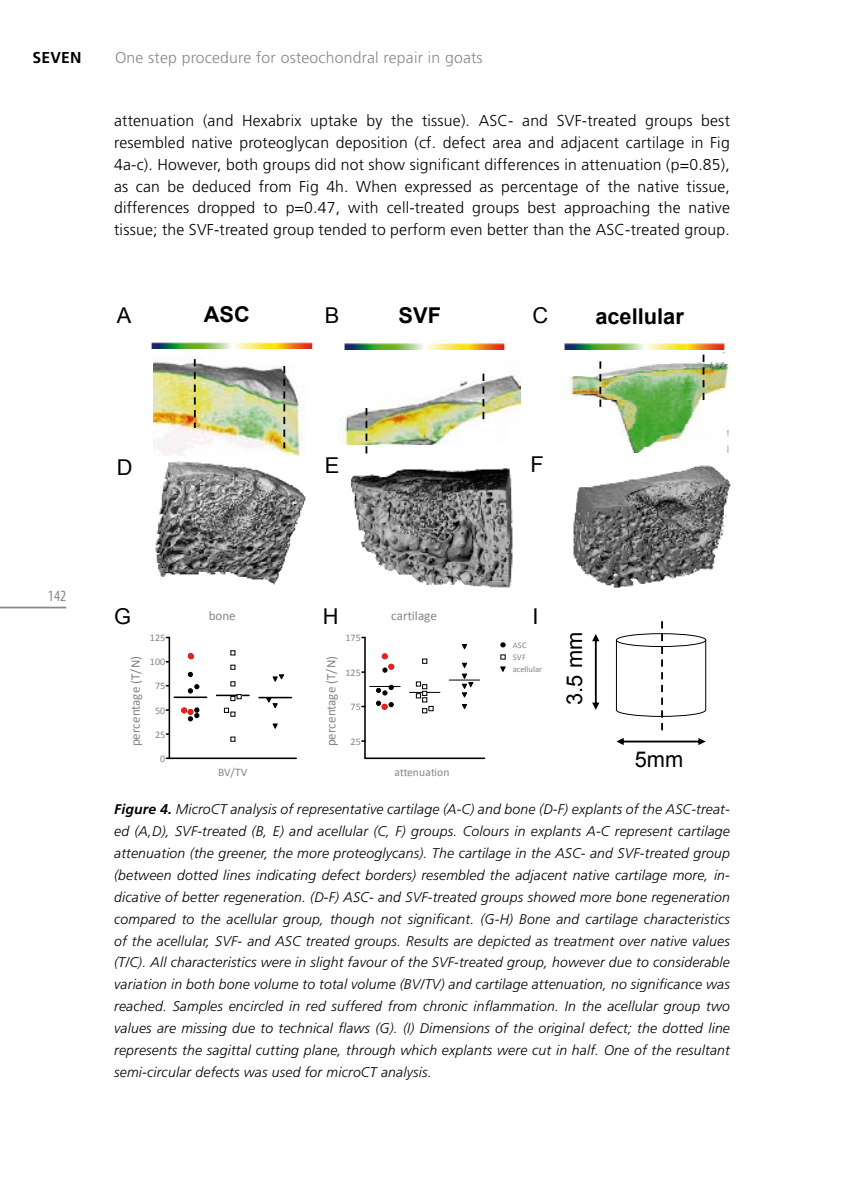
<style>
.page{position:relative;width:844px;height:1191px;background:#fff}
.page>*{position:absolute;margin:0;border:0;box-sizing:border-box;transform-origin:0 0}
.t1{font:21.88px "Arial";color:#000}
.t2{font:700 21.88px "Arial";color:#000}
.t3{font:300 15.75px/21.9px "Frutiger LT Std";letter-spacing:.015em;color:#000;text-align:justify}
.t4{font:300 15.75px "Frutiger LT Std";letter-spacing:.015em;color:#87888a}
.t5{font:700 15.75px "Frutiger LT Std";color:#000}
.t6{font:condensed 15.75px "Myriad Pro";color:#87888a}
.t7{font:italic 300 14px/21.9px "Frutiger LT Std";letter-spacing:.015em;color:#000;text-align:justify}
.t8{font:13.12px "Calibri";color:#848483}
.t9{font:11.55px "Calibri";color:#848483}
.t10{font:10.15px "Calibri";letter-spacing:-.005em;color:#848483}
.t11{font:8.75px "Calibri";color:#848483}
.s1{font-weight:700}
</style>
<div class="page">
<hr style="left:174px;top:696px;width:33px;height:2px;background:#000">
<svg style="left:188px;top:684px;width:11px;height:9px"></svg>
<svg style="left:188px;top:672px;width:4px;height:4px"></svg>
<hr style="left:216px;top:694px;width:33px;height:2px;background:#000">
<svg style="left:230px;top:736px;width:5px;height:6px"></svg>
<svg style="left:224px;top:707px;width:11px;height:10px"></svg>
<svg style="left:230px;top:694px;width:12px;height:7px"></svg>
<svg style="left:230px;top:681px;width:5px;height:5px"></svg>
<svg style="left:230px;top:664px;width:5px;height:6px"></svg>
<svg style="left:230px;top:650px;width:5px;height:5px"></svg>
<hr style="left:259px;top:697px;width:32px;height:1px;background:#000">
<svg style="left:273px;top:724px;width:4px;height:4px"></svg>
<svg style="left:266px;top:698px;width:11px;height:10px"></svg>
<svg style="left:273px;top:674px;width:11px;height:7px"></svg>
<hr style="left:169px;top:757px;width:127px;height:2px;background:#000">
<hr style="left:168px;top:637px;width:2px;height:121px;background:#000">
<svg style="left:188px;top:653px;width:6px;height:6px"></svg>
<svg style="left:181px;top:707px;width:18px;height:14px"></svg>
<hr style="left:369px;top:686px;width:31px;height:1px;background:#000">
<svg style="left:376px;top:685px;width:17px;height:10px"></svg>
<hr style="left:409px;top:692px;width:31px;height:1px;background:#000">
<svg style="left:416px;top:681px;width:17px;height:32px"></svg>
<svg style="left:422px;top:658px;width:5px;height:6px"></svg>
<hr style="left:449px;top:679px;width:30px;height:1px;background:#000">
<svg style="left:462px;top:704px;width:4px;height:4px"></svg>
<svg style="left:462px;top:674px;width:11px;height:23px"></svg>
<svg style="left:462px;top:663px;width:4px;height:4px"></svg>
<svg style="left:462px;top:644px;width:4px;height:5px"></svg>
<hr style="left:365px;top:757px;width:119px;height:2px;background:#000">
<hr style="left:364px;top:637px;width:1px;height:121px;background:#000">
<svg style="left:500px;top:654px;width:5px;height:5px"></svg>
<svg style="left:500px;top:643px;width:5px;height:4px"></svg>
<svg style="left:500px;top:667px;width:5px;height:4px"></svg>
<div style="left:381px;top:653px;width:7px;height:6px;border:1px solid #e32222;border-radius:50%"></div>
<svg style="left:382px;top:653px;width:12px;height:19px"></svg>
<div style="left:388px;top:663px;width:6px;height:7px;border:1px solid #e32222;border-radius:50%"></div>
<svg style="left:376px;top:701px;width:17px;height:8px"></svg>
<div style="left:381px;top:703px;width:6px;height:7px;border:1px solid #e32222;border-radius:50%"></div>
<img style="left:350px;top:453px;width:163px;height:135px">
<img style="left:338px;top:373px;width:182px;height:71px">
<div style="left:507px;top:422px;width:17px;height:31px;background:#fff"></div>
<svg style="left:592px;top:634px;width:7px;height:76px"></svg>
<svg style="left:615px;top:621px;width:91px;height:124px"></svg>
<svg style="left:365px;top:408px;width:2px;height:48px"></svg>
<svg style="left:482px;top:374px;width:2px;height:48px"></svg>
<img style="left:155px;top:455px;width:151px;height:130px">
<img style="left:151px;top:342px;width:162px;height:7px">
<img style="left:154px;top:355px;width:151px;height:100px">
<svg style="left:194px;top:359px;width:2px;height:69px"></svg>
<svg style="left:283px;top:366px;width:2px;height:82px"></svg>
<img style="left:572px;top:465px;width:159px;height:123px">
<img style="left:564px;top:349px;width:164px;height:104px">
<svg style="left:599px;top:361px;width:2px;height:48px"></svg>
<svg style="left:702px;top:354px;width:2px;height:48px"></svg>
<div style="left:710px;top:422px;width:16px;height:38px;background:#fff"></div>
<img style="left:344px;top:343px;width:161px;height:6px">
<img style="left:564px;top:343px;width:161px;height:6px">
<hr style="left:0;top:606px;width:66px;height:2px;background:#87888a">
<p class="t5" style="left:33px;top:48px;width:11px">SEVEN</p>
<p class="t4" style="left:115px;top:49px;width:369px">One step procedure for osteochondral repair in goats</p>
<p class="t3" style="left:114px;top:110px;width:617px">attenuation (and Hexabrix uptake by the tissue). ASC- and SVF-treated groups best resembled native proteoglycan deposition (cf. defect area and adjacent cartilage in Fig 4a-c). However, both groups did not show significant differences in attenuation (p=0.85), as can be deduced from Fig 4h. When expressed as percentage of the native tissue, differences dropped to p=0.47, with cell-treated groups best approaching the native tissue; the SVF-treated group tended to perform even better than the ASC-treated group.</p>
<h1 class="t1" style="left:117px;top:301px;width:16px">A</h1>
<h1 class="t2" style="left:204px;top:300px;width:48px">ASC</h1>
<h1 class="t2" style="left:398px;top:301px;width:44px">SVF</h1>
<h1 class="t2" style="left:595px;top:301px;width:90px">acellular</h1>
<h1 class="t1" style="left:532px;top:301px;width:17px">C</h1>
<h1 class="t1" style="left:325px;top:301px;width:16px">B</h1>
<p class="t6" style="left:48px;top:586px;width:20px">142</p>
<h1 class="t1" style="left:117px;top:453px;width:17px">D</h1>
<h1 class="t1" style="left:325px;top:451px;width:16px">E</h1>
<h1 class="t1" style="left:530px;top:450px;width:15px">F</h1>
<h1 class="t1" style="left:114px;top:601px;width:18px">G</h1>
<h1 class="t1" style="left:323px;top:602px;width:17px">H</h1>
<p class="t8" style="left:209px;top:608px;width:28px">bone</p>
<p class="t8" style="left:391px;top:608px;width:47px">cartilage</p>
<h1 class="t1" style="left:532px;top:602px;width:8px">I</h1>
<p class="t8" style="left:127px;top:746px;width:92px;rotate:-90deg">percentage (T/N)</p>
<p class="t10" style="left:150px;top:631px;width:17px">125</p>
<p class="t10" style="left:150px;top:655px;width:17px">100</p>
<p class="t10" style="left:155px;top:679px;width:12px">75</p>
<p class="t10" style="left:155px;top:704px;width:12px">50</p>
<p class="t10" style="left:155px;top:728px;width:12px">25</p>
<p class="t10" style="left:160px;top:752px;width:7px">0</p>
<p class="t9" style="left:218px;top:764px;width:31px">BV/TV</p>
<p class="t10" style="left:345px;top:631px;width:17px">175</p>
<p class="t11" style="left:512px;top:639px;width:15px">ASC</p>
<p class="t11" style="left:512px;top:664px;width:31px">acellular</p>
<p class="t8" style="left:323px;top:746px;width:92px;rotate:-90deg">percentage (T/N)</p>
<p class="t11" style="left:512px;top:652px;width:15px">SVF</p>
<p class="t10" style="left:345px;top:666px;width:17px">125</p>
<p class="t10" style="left:350px;top:700px;width:12px">75</p>
<p class="t10" style="left:350px;top:735px;width:12px">25</p>
<p class="t9" style="left:394px;top:764px;width:56px">attenuation</p>
<h1 class="t1" style="left:560px;top:704px;width:74px;rotate:-90deg">3.5 mm</h1>
<h1 class="t1" style="left:634px;top:745px;width:50px">5mm</h1>
<p class="t7" style="left:114px;top:798px;width:617px"><span class="s1">Figure 4.</span> MicroCT analysis of representative cartilage (A-C) and bone (D-F) explants of the ASC-treat&shy;ed (A,D), SVF-treated (B, E) and acellular (C, F) groups. Colours in explants A-C represent cartilage attenuation (the greener, the more proteoglycans). The cartilage in the ASC- and SVF-treated group (between dotted lines indicating defect borders) resembled the adjacent native cartilage more, in&shy;dicative of better regeneration. (D-F) ASC- and SVF-treated groups showed more bone regeneration compared to the acellular group, though not significant. (G-H) Bone and cartilage characteristics of the acellular, SVF- and ASC treated groups. Results are depicted as treatment over native values (T/C). All characteristics were in slight favour of the SVF-treated group, however due to considerable variation in both bone volume to total volume (BV/TV) and cartilage attenuation, no significance was reached. Samples encircled in red suffered from chronic inflammation. In the acellular group two values are missing due to technical flaws (G). (I) Dimensions of the original defect; the dotted line represents the sagittal cutting plane, through which explants were cut in half. One of the resultant semi-circular defects was used for microCT analysis.</p>
</div>
